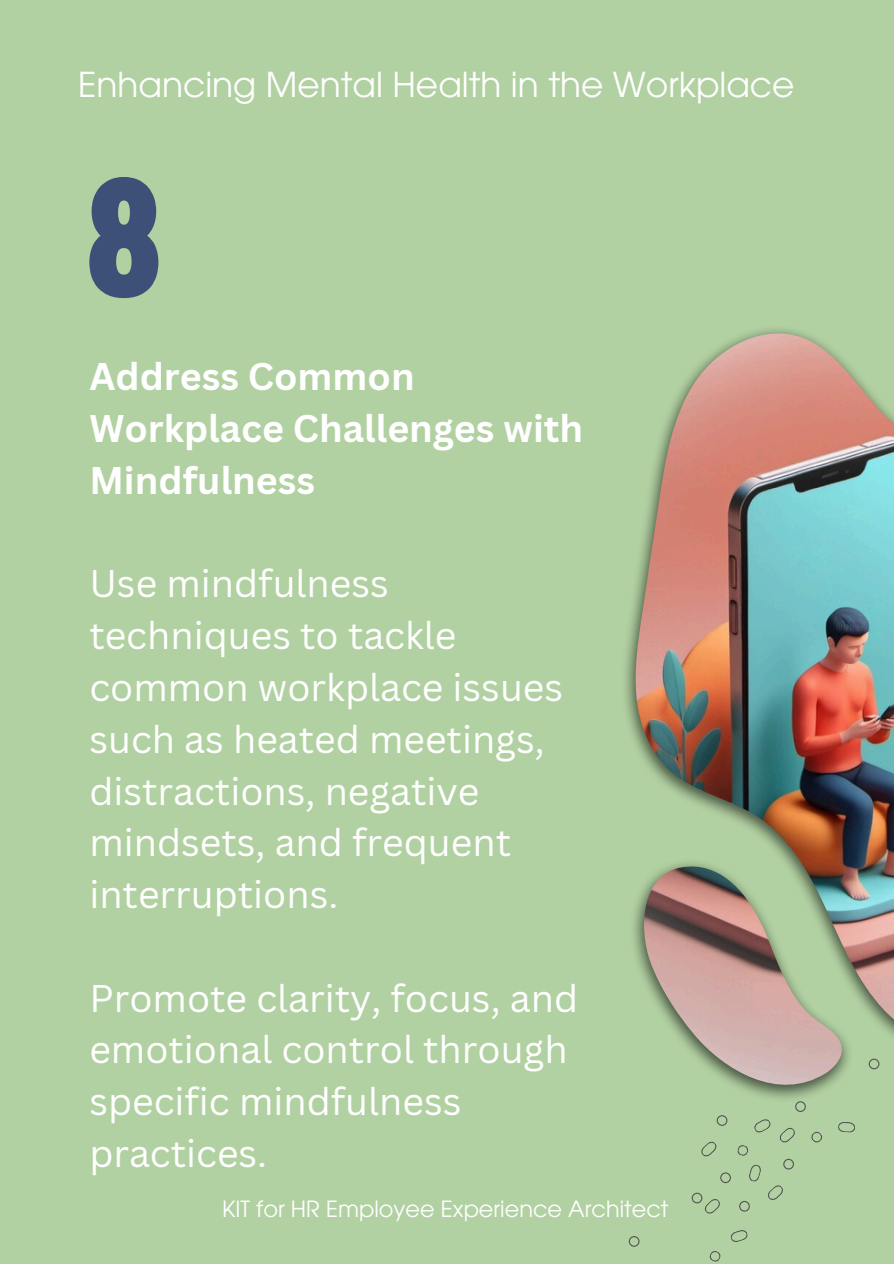
<style>
.page{position:relative;width:894px;height:1264px;background:#fff}
.page>*{position:absolute;margin:0;border:0;box-sizing:border-box;transform-origin:0 0}
.t1{font:37.5px/51.8px "Canva Sans";color:#fff}
.t2{font:700 37.5px/51.8px "Canva Sans";color:#fff}
.t3{font:34.35px "ITC Avant Garde Pro";color:#fff}
.t4{font:22.35px "ITC Avant Garde Pro";color:#fff}
</style>
<div class="page">
<div style="left:0;top:0;width:893px;height:1263px;background:#b2d1a2"></div>
<img style="left:625px;top:329px;width:206px;height:770px">
<img style="left:634px;top:333px;width:259px;height:751px">
<svg style="left:701px;top:1141px;width:16px;height:16px"></svg>
<svg style="left:716px;top:1115px;width:11px;height:10px"></svg>
<svg style="left:730px;top:1230px;width:18px;height:12px"></svg>
<svg style="left:709px;top:1251px;width:12px;height:11px"></svg>
<svg style="left:720px;top:1172px;width:10px;height:11px"></svg>
<svg style="left:795px;top:1101px;width:10px;height:10px"></svg>
<svg style="left:838px;top:1122px;width:17px;height:10px"></svg>
<svg style="left:811px;top:1131px;width:11px;height:12px"></svg>
<svg style="left:737px;top:1119px;width:58px;height:92px"></svg>
<svg style="left:691px;top:1192px;width:29px;height:22px"></svg>
<svg style="left:628px;top:1236px;width:11px;height:10px"></svg>
<svg style="left:868px;top:1058px;width:11px;height:11px"></svg>
<svg style="left:89px;top:177px;width:69px;height:121px"></svg>
<h2 class="t3" style="left:78px;top:72px;width:717px">Enhancing Mental Health in the Workplace</h2>
<p class="t2" style="left:89px;top:350px;width:495px">Address Common<br>Workplace Challenges with<br>Mindfulness</p>
<h1 class="t1" style="left:89px;top:557px;width:475px">Use mindfulness techniques to tackle common workplace issues such as heated meetings, distractions, negative mindsets, and frequent interruptions.</h1>
<h2 class="t1" style="left:89px;top:971px;width:490px">Promote clarity, focus, and emotional control through specific mindfulness practices.</h2>
<p class="t4" style="left:222px;top:1200px;width:447px">KIT for HR Employee Experience Architect</p>
</div>
